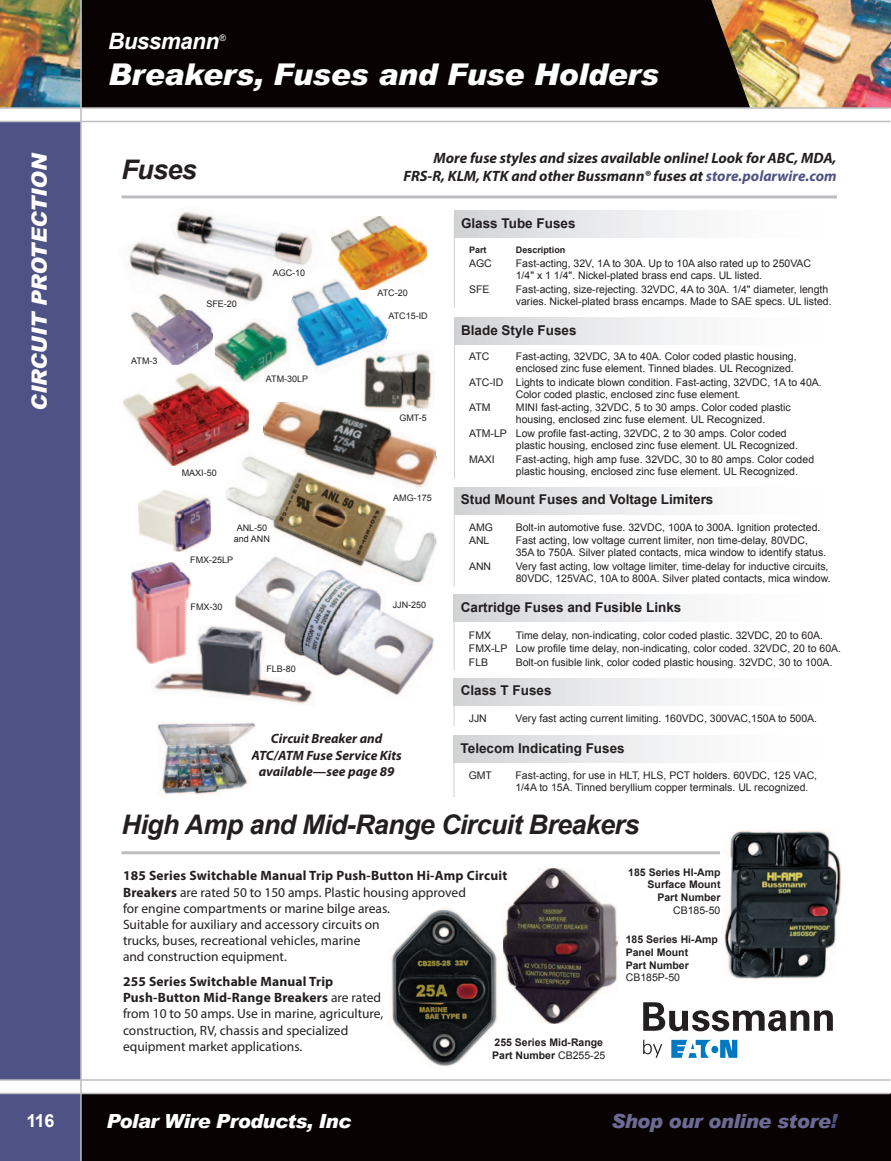
<style>
.page{position:relative;width:891px;height:1161px;background:#fff}
.page>*{position:absolute;margin:0;border:0;box-sizing:border-box;transform-origin:0 0}
.t1{font:italic 900 30px "Arial";letter-spacing:-.01em;color:#fff}
.t2{font:italic 700 27px "Arial";letter-spacing:-.025em;color:#231f20}
.t3{font:italic 700 22.5px "Arial";letter-spacing:-.025em;color:#fff}
.t4{font:italic 900 21px "Arial";color:#fff}
.t5{font:italic 900 19.5px "Arial";letter-spacing:-.03em;color:#fff}
.t6{font:italic 900 19.5px "Arial";letter-spacing:-.02em;color:#6d6b96}
.t7{font:700 18px "Arial";color:#fff}
.t8{font:italic 700 15px/18px "Myriad Pro";color:#231f20;text-align:right}
.t9{font:13.5px/16.2px "Myriad Pro";color:#231f20}
.t10{font:700 13.5px "Arial";color:#231f20}
.t11{font:italic 700 13.5px/16.5px "Myriad Pro";color:#231f20;text-align:center}
.t12{font:10.5px/12px "Arial";color:#231f20}
.t13{font:700 10.5px/12.6px "Arial";color:#231f20}
.t14{font:9px/10.8px "Arial";color:#231f20;text-align:center}
.t15{font:700 9px "Arial";color:#231f20}
.t16{font:9px "Arial";color:#fff}
.s1{color:#4f5285}
.s2{font-weight:700}
.s3{font-weight:400}
</style>
<div class="page">
<img style="left:235px;top:589px;width:199px;height:106px">
<img style="left:139px;top:491px;width:71px;height:61px">
<img style="left:331px;top:216px;width:96px;height:63px">
<img style="left:174px;top:211px;width:139px;height:56px">
<img style="left:129px;top:235px;width:144px;height:106px">
<img style="left:291px;top:278px;width:101px;height:89px">
<img style="left:131px;top:295px;width:81px;height:70px">
<img style="left:214px;top:318px;width:74px;height:63px">
<img style="left:123px;top:374px;width:126px;height:92px">
<img style="left:214px;top:446px;width:223px;height:101px">
<img style="left:225px;top:516px;width:210px;height:73px">
<img style="left:131px;top:563px;width:59px;height:100px">
<hr style="left:454px;top:215px;width:1px;height:93px;background:#d1d2d4">
<hr style="left:454px;top:318px;width:1px;height:161px;background:#d1d2d4">
<hr style="left:454px;top:487px;width:1px;height:100px;background:#d1d2d4">
<hr style="left:454px;top:595px;width:1px;height:76px;background:#d1d2d4">
<hr style="left:454px;top:678px;width:1px;height:48px;background:#d1d2d4">
<hr style="left:454px;top:736px;width:1px;height:61px;background:#d1d2d4">
<img style="left:0;top:0;width:80px;height:107px">
<img style="left:750px;top:0;width:141px;height:108px">
<div style="left:82px;top:0;width:668px;height:107px;background:#080302"></div>
<div style="left:81px;top:1094px;width:810px;height:67px;background:#080302"></div>
<div style="left:0;top:1094px;width:81px;height:67px;background:#4f5285"></div>
<div style="left:0;top:121px;width:81px;height:959px;background:#4f5285"></div>
<hr style="left:0;top:121px;width:890px;height:1px;background:#bcbdc0">
<hr style="left:0;top:107px;width:890px;height:2px;background:#bcbdc0">
<hr style="left:0;top:1079px;width:890px;height:2px;background:#bcbdc0">
<hr style="left:0;top:1093px;width:890px;height:1px;background:#bcbdc0">
<hr style="left:122px;top:195px;width:715px;height:3px;background:#bcbdc0">
<hr style="left:80px;top:0;width:2px;height:1161px;background:#bcbdc0">
<svg style="left:643px;top:1002px;width:190px;height:29px"></svg>
<svg style="left:671px;top:1040px;width:66px;height:18px"></svg>
<svg style="left:643px;top:1040px;width:19px;height:18px"></svg>
<img style="left:724px;top:830px;width:117px;height:150px">
<img style="left:503px;top:868px;width:115px;height:156px">
<img style="left:391px;top:909px;width:106px;height:158px">
<hr style="left:122px;top:851px;width:598px;height:3px;background:#bcbdc0">
<img style="left:158px;top:722px;width:97px;height:73px">
<svg style="left:251px;top:750px;width:4px;height:10px"></svg>
<img style="left:149px;top:624px;width:167px;height:80px">
<img style="left:364px;top:348px;width:71px;height:50px">
<img style="left:263px;top:398px;width:174px;height:95px">
<h3 class="t4" style="left:24px;top:411px;width:259px;rotate:-90deg">CIRCUIT PROTECTION</h3>
<h3 class="t7" style="left:26px;top:1111px;width:30px">116</h3>
<h3 class="t3" style="left:108px;top:28px;width:113px">Bussmann</h3>
<p class="t16" style="left:220px;top:33px;width:8px">®</p>
<h1 class="t1" style="left:108px;top:52px;width:552px">Breakers, Fuses and Fuse Holders</h1>
<h2 class="t2" style="left:122px;top:154px;width:77px">Fuses</h2>
<h3 class="t8" style="left:403px;top:150px;width:435px">More fuse styles and sizes available online! Look for ABC, MDA,<br>FRS-R, KLM, KTK and other Bussmann® fuses at <span class="s1">store.polarwire.com</span></h3>
<p class="t14" style="left:131px;top:356px;width:28px">ATM-3</p>
<p class="t14" style="left:206px;top:298px;width:32px">SFE-20</p>
<p class="t14" style="left:273px;top:267px;width:34px">AGC-10</p>
<p class="t14" style="left:266px;top:373px;width:44px">ATM-30LP</p>
<p class="t14" style="left:182px;top:467px;width:37px">MAXI-50</p>
<p class="t14" style="left:234px;top:523px;width:38px">ANL-50 and ANN</p>
<p class="t14" style="left:190px;top:554px;width:45px">FMX-25LP</p>
<p class="t14" style="left:377px;top:288px;width:32px">ATC-20</p>
<p class="t14" style="left:388px;top:310px;width:41px">ATC15-ID</p>
<p class="t14" style="left:399px;top:412px;width:29px">GMT-5</p>
<p class="t14" style="left:393px;top:493px;width:40px">AMG-175</p>
<p class="t14" style="left:191px;top:601px;width:34px">FMX-30</p>
<p class="t14" style="left:393px;top:600px;width:35px">JJN-250</p>
<p class="t14" style="left:266px;top:663px;width:31px">FLB-80</p>
<p class="t11" style="left:252px;top:731px;width:152px">Circuit Breaker and<br>ATC/ATM Fuse Service Kits available—see page 89</p>
<p class="t10" style="left:461px;top:216px;width:116px">Glass Tube Fuses</p>
<p class="t15" style="left:469px;top:245px;width:19px">Part</p>
<p class="t15" style="left:516px;top:245px;width:51px">Description</p>
<p class="t12" style="left:469px;top:257px;width:24px">AGC</p>
<p class="t12" style="left:516px;top:257px;width:297px">Fast-acting, 32V, 1A to 30A. Up to 10A also rated up to 250VAC<br>1/4" x 1 1/4". Nickel-plated brass end caps. UL listed.</p>
<p class="t12" style="left:469px;top:283px;width:22px">SFE</p>
<p class="t12" style="left:516px;top:283px;width:317px">Fast-acting, size-rejecting. 32VDC, 4A to 30A. 1/4" diameter, length varies. Nickel-plated brass encamps. Made to SAE specs. UL listed.</p>
<p class="t10" style="left:461px;top:322px;width:117px">Blade Style Fuses</p>
<p class="t12" style="left:469px;top:350px;width:22px">ATC</p>
<p class="t12" style="left:516px;top:350px;width:282px">Fast-acting, 32VDC, 3A to 40A. Color coded plastic housing, enclosed zinc fuse element. Tinned blades. UL Recognized.</p>
<p class="t12" style="left:516px;top:376px;width:307px;text-indent:-47px">ATC-ID Lights to indicate blown condition. Fast-acting, 32VDC, 1A to 40A.<br>Color coded plastic, enclosed zinc fuse element.</p>
<p class="t12" style="left:469px;top:402px;width:23px">ATM</p>
<p class="t12" style="left:516px;top:402px;width:276px">MINI fast-acting, 32VDC, 5 to 30 amps. Color coded plastic housing, enclosed zinc fuse element. UL Recognized.</p>
<p class="t12" style="left:516px;top:427px;width:284px;text-indent:-47px">ATM-LP Low profile fast-acting, 32VDC, 2 to 30 amps. Color coded plastic housing, enclosed zinc fuse element. UL Recognized.</p>
<p class="t12" style="left:469px;top:453px;width:27px">MAXI</p>
<p class="t12" style="left:516px;top:453px;width:300px">Fast-acting, high amp fuse. 32VDC, 30 to 80 amps. Color coded plastic housing, enclosed zinc fuse element. UL Recognized.</p>
<p class="t10" style="left:461px;top:492px;width:254px">Stud Mount Fuses and Voltage Limiters</p>
<p class="t12" style="left:469px;top:521px;width:25px">AMG</p>
<p class="t12" style="left:516px;top:521px;width:306px">Bolt-in automotive fuse. 32VDC, 100A to 300A. Ignition protected.</p>
<p class="t12" style="left:469px;top:535px;width:22px">ANL</p>
<p class="t12" style="left:516px;top:535px;width:312px">Fast acting, low voltage current limiter, non time-delay, 80VDC,<br>35A to 750A. Silver plated contacts, mica window to identify status.</p>
<p class="t12" style="left:469px;top:560px;width:24px">ANN</p>
<p class="t12" style="left:516px;top:560px;width:316px">Very fast acting, low voltage limiter, time-delay for inductive circuits,<br>80VDC, 125VAC, 10A to 800A. Silver plated contacts, mica window.</p>
<p class="t10" style="left:461px;top:600px;width:222px">Cartridge Fuses and Fusible Links</p>
<p class="t12" style="left:469px;top:629px;width:24px">FMX</p>
<p class="t12" style="left:469px;top:628px;width:374px;line-height:13.6px;text-indent:47px">Time delay, non-indicating, color coded plastic. 32VDC, 20 to 60A.<br>FMX-LP Low profile time delay, non-indicating, color coded. 32VDC, 20 to 60A.<br>FLB</p>
<p class="t12" style="left:516px;top:656px;width:318px">Bolt-on fusible link, color coded plastic housing. 32VDC, 30 to 100A.</p>
<p class="t10" style="left:461px;top:683px;width:92px">Class T Fuses</p>
<p class="t12" style="left:469px;top:712px;width:20px">JJN</p>
<p class="t12" style="left:516px;top:712px;width:303px">Very fast acting current limiting. 160VDC, 300VAC,150A to 500A.</p>
<p class="t10" style="left:461px;top:740px;width:166px">Telecom Indicating Fuses</p>
<p class="t12" style="left:469px;top:770px;width:25px">GMT</p>
<p class="t12" style="left:515px;top:770px;width:303px">Fast-acting, for use in HLT, HLS, PCT holders. 60VDC, 125 VAC,<br>1/4A to 15A. Tinned beryllium copper terminals. UL recognized.</p>
<h2 class="t2" style="left:122px;top:810px;width:519px">High Amp and Mid-Range Circuit Breakers</h2>
<p class="t9" style="left:123px;top:869px;width:386px"><span class="s2">185 Series Switchable Manual Trip Push-Button Hi-Amp Circuit Breakers</span> are rated 50 to 150 amps. Plastic housing approved<br>for engine compartments or marine bilge areas.<br>Suitable for auxiliary and accessory circuits on<br>trucks, buses, recreational vehicles, marine<br>and construction equipment.</p>
<p class="t9" style="left:123px;top:975px;width:262px"><span class="s2">255 Series Switchable Manual Trip Push-Button Mid-Range Breakers</span> are rated from 10 to 50 amps. Use in marine, agriculture, construction, RV, chassis and specialized equipment market applications.</p>
<p class="t13" style="left:492px;top:1036px;width:115px">255 Series Mid-Range<br>Part Number <span class="s3">CB255-25</span></p>
<p class="t13" style="left:628px;top:866px;width:94px;text-align:right">185 Series HI-Amp<br>Surface Mount<br>Part Number</p>
<p class="t12" style="left:673px;top:904px;width:49px">CB185-50</p>
<p class="t13" style="left:626px;top:933px;width:94px">185 Series Hi-Amp<br>Panel Mount<br>Part Number</p>
<p class="t12" style="left:626px;top:972px;width:56px">CB185P-50</p>
<h3 class="t5" style="left:107px;top:1106px;width:246px">Polar Wire Products, Inc</h3>
<h3 class="t6" style="left:611px;top:1106px;width:228px">Shop our online store<span class="s1">!</span></h3>
</div>
